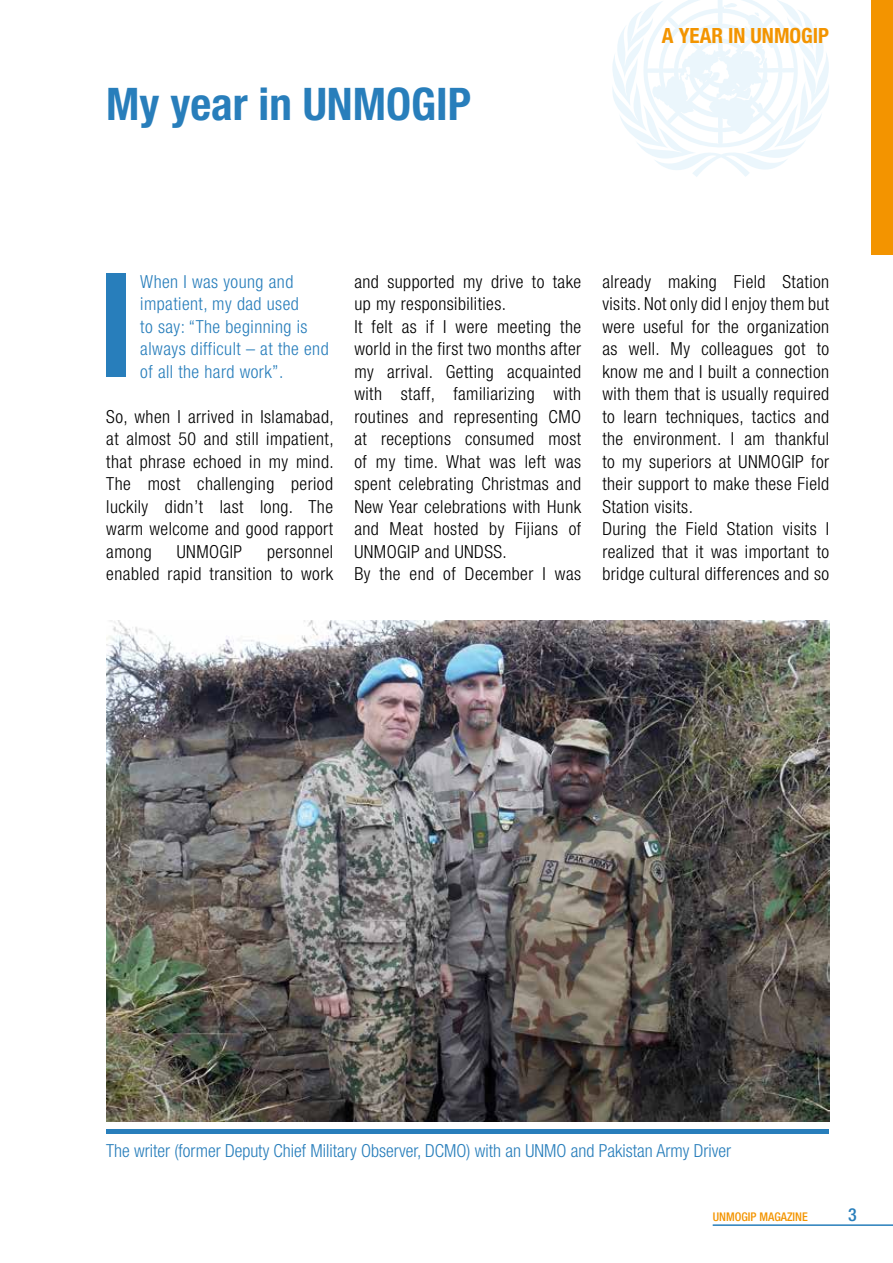
<style>
.page{position:relative;width:893px;height:1263px;background:#fff}
.page>*{position:absolute;margin:0;border:0;box-sizing:border-box;transform-origin:0 0}
.t1{font:700 condensed 45px "Helvetica Neue";color:#287ebb}
.t2{font:700 condensed 21px "Helvetica Neue";color:#f39400}
.t3{font:300 condensed 18px/22.5px "Helvetica Neue";letter-spacing:.025em;color:#000}
.t4{font:300 condensed 18px/22.5px "Helvetica Neue";letter-spacing:.025em;color:#287ebb}
.t5{font:300 condensed 18px "Helvetica Neue";color:#287ebb}
.t6{font:500 condensed 18px "Helvetica Neue";color:#287ebb}
.t7{font:500 condensed 12px "Helvetica Neue";color:#f39400}
</style>
<div class="page">
<hr style="left:713px;top:1224px;width:180px;height:2px;background:#287ebb">
<div style="left:872px;top:0;width:21px;height:254px;background:#f39400"></div>
<svg style="left:612px;top:0;width:217px;height:177px"></svg>
<div style="left:106px;top:273px;width:19px;height:104px;background:#287ebb"></div>
<img style="left:106px;top:620px;width:723px;height:501px">
<div style="left:106px;top:1129px;width:723px;height:5px;background:#287ebb"></div>
<h1 class="t1" style="left:106px;top:77px;width:366px">My year in UNMOGIP</h1>
<p class="t2" style="left:662px;top:23px;width:169px">A YEAR IN UNMOGIP</p>
<p class="t4" style="left:140px;top:270px;width:190px">When I was young and impatient, my dad used<br>to say: “The beginning is always difficult – at the end of all the hard work”.</p>
<p class="t3" style="left:106px;top:405px;width:229px;text-align:justify">So, when I arrived in Islamabad, at almost 50 and still impatient, that phrase echoed in my mind.<br>The most challenging period luckily didn’t last long. The warm welcome and good rapport among</p>
<p class="t3" style="left:177px;top:540px;width:67px">UNMOGIP</p>
<p class="t3" style="left:106px;top:540px;width:228px;text-align:right">personnel<br>enabled rapid transition to work</p>
<p class="t3" style="left:354px;top:270px;width:228px">and supported my drive to take up my responsibilities.<br>It felt as if I were meeting the world in the first two months after my arrival. Getting acquainted with staff, familiarizing with routines and representing CMO at receptions consumed most of my time. What was left was spent celebrating Christmas and<br>New Year celebrations with Hunk and Meat hosted by Fijians of<br>UNMOGIP and UNDSS.<br>By the end of December I was</p>
<p class="t3" style="left:602px;top:270px;width:228px">already making Field Station visits. Not only did I enjoy them but were useful for the organization as well. My colleagues got to know me and I built a connection with them that is usually required to learn techniques, tactics and the environment. I am thankful to my superiors at UNMOGIP for their support to make these Field<br>Station visits.<br>During the Field Station visits I realized that it was important to bridge cultural differences and so</p>
<p class="t5" style="left:106px;top:1140px;width:626px">The writer (former Deputy Chief Military Observer, DCMO) with an UNMO and Pakistan Army Driver</p>
<p class="t7" style="left:713px;top:1210px;width:97px">UNMOGIP MAGAZINE</p>
<p class="t6" style="left:848px;top:1204px;width:10px">3</p>
</div>
